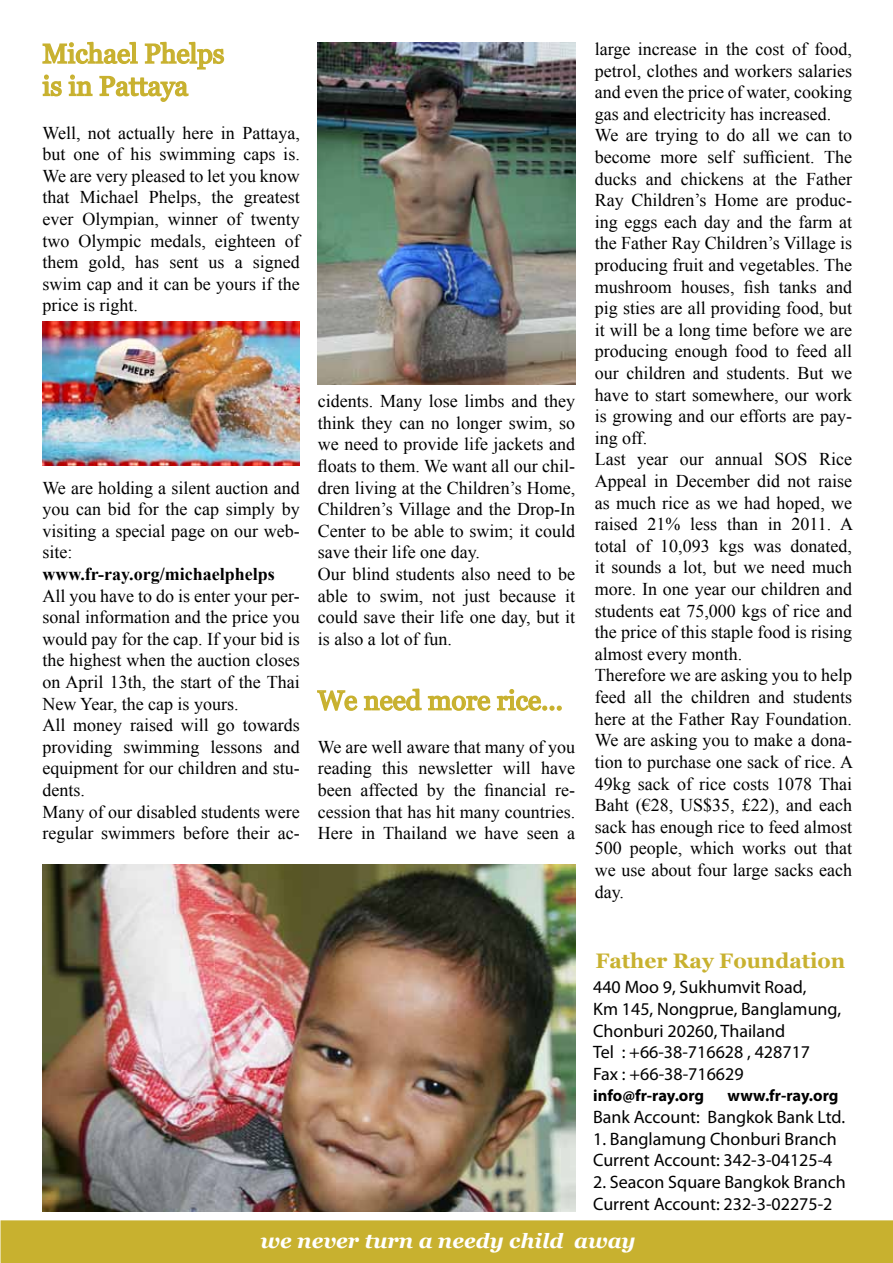
<style>
.page{position:relative;width:893px;height:1263px;background:#fff}
.page>*{position:absolute;margin:0;border:0;box-sizing:border-box;transform-origin:0 0}
.t1{font:27px/32.4px "Georgia";color:#c8b12f}
.t2{font:italic 700 21px "Georgia";color:#fff}
.t3{font:700 21px "Georgia";color:#c8b12f}
.t4{font:18px/21.6px "Times New Roman";color:#000}
.t5{font:18px/21.6px "Myriad Pro";color:#000}
.t6{font:700 18px "Times New Roman";color:#000}
.t7{font:700 16.5px "Myriad Pro";color:#000}
</style>
<div class="page">
<svg style="left:317px;top:688px;width:245px;height:23px"></svg>
<div style="left:1px;top:1220px;width:892px;height:43px;background:#c8b12f"></div>
<div style="left:179px;top:1232px;width:538px;height:31px;background:#c8b12f"></div>
<svg style="left:42px;top:41px;width:183px;height:61px"></svg>
<img style="left:318px;top:43px;width:257px;height:341px">
<img style="left:43px;top:322px;width:257px;height:144px">
<img style="left:43px;top:864px;width:532px;height:348px">
<h1 class="t1" style="left:43px;top:38px;width:183px">Michael Phelps is in Pattaya</h1>
<p class="t4" style="left:43px;top:121px;width:259px;text-align:justify">Well, not actually here in Pattaya, but one of his swimming caps is.<br>We are very pleased to let you know that Michael Phelps, the greatest ever Olympian, winner of twenty two Olympic medals, eighteen of them gold, has sent us a signed swim cap and it can be yours if the price is right.</p>
<p class="t4" style="left:42px;top:476px;width:259px;text-align:justify">We are holding a silent auction and you can bid for the cap simply by visiting a special page on our web&shy;site:</p>
<p class="t6" style="left:42px;top:561px;width:234px">www.fr-ray.org/michaelphelps</p>
<p class="t4" style="left:42px;top:584px;width:259px">All you have to do is enter your per&shy;sonal information and the price you would pay for the cap. If your bid is the highest when the auction closes on April 13th, the start of the Thai<br>New Year, the cap is yours.<br>All money raised will go towards providing swimming lessons and equipment for our children and stu&shy;dents.<br>Many of our disabled students were regular swimmers before their ac-</p>
<p class="t4" style="left:318px;top:390px;width:259px">cidents. Many lose limbs and they think they can no longer swim, so we need to provide life jackets and floats to them. We want all our chil&shy;dren living at the Children’s Home,<br>Children’s Village and the Drop-In<br>Center to be able to swim; it could save their life one day.<br>Our blind students also need to be able to swim, not just because it could save their life one day, but it is also a lot of fun.</p>
<h1 class="t1" style="left:318px;top:685px;width:247px">We need more rice...</h1>
<p class="t4" style="left:318px;top:736px;width:259px;text-align:justify">We are well aware that many of you reading this newsletter will have been affected by the financial re&shy;cession that has hit many countries.<br>Here in Thailand we have seen a</p>
<p class="t4" style="left:595px;top:38px;width:260px">large increase in the cost of food, petrol, clothes and workers salaries and even the price of water, cooking gas and electricity has increased.<br>We are trying to do all we can to become more self sufficient. The ducks and chickens at the Father<br>Ray Children’s Home are produc&shy;ing eggs each day and the farm at the Father Ray Children’s Village is producing fruit and vegetables. The mushroom houses, fish tanks and pig sties are all providing food, but it will be a long time before we are producing enough food to feed all our children and students. But we have to start somewhere, our work is growing and our efforts are pay&shy;ing off.<br>Last year our annual SOS Rice<br>Appeal in December did not raise as much rice as we had hoped, we raised 21% less than in 2011. A total of 10,093 kgs was donated, it sounds a lot, but we need much more. In one year our children and students eat 75,000 kgs of rice and the price of this staple food is rising almost every month.<br>Therefore we are asking you to help feed all the children and students here at the Father Ray Foundation.<br>We are asking you to make a dona&shy;tion to purchase one sack of rice. A<br>49kg sack of rice costs 1078 Thai<br>Baht (€28, US$35, £22), and each sack has enough rice to feed almost<br>500 people, which works out that we use about four large sacks each day.</p>
<p class="t3" style="left:595px;top:947px;width:252px">Father Ray Foundation</p>
<p class="t5" style="left:593px;top:976px;width:249px">440 Moo 9, Sukhumvit Road,<br>Km 145, Nongprue, Banglamung,<br>Chonburi 20260, Thailand<br>Tel : +66-38-716628 , 428717<br>Fax : +66-38-716629</p>
<p class="t7" style="left:593px;top:1085px;width:113px">info@fr-ray.org</p>
<p class="t7" style="left:728px;top:1085px;width:112px">www.fr-ray.org</p>
<p class="t5" style="left:593px;top:1106px;width:254px">Bank Account: Bangkok Bank Ltd.</p>
<p class="t5" style="left:593px;top:1127px;width:245px">1. Banglamung Chonburi Branch<br>Current Account: 342-3-04125-4</p>
<p class="t5" style="left:593px;top:1171px;width:254px">2. Seacon Square Bangkok Branch<br>Current Account: 232-3-02275-2</p>
<p class="t2" style="left:261px;top:1227px;width:377px">we never turn a needy child away</p>
</div>
